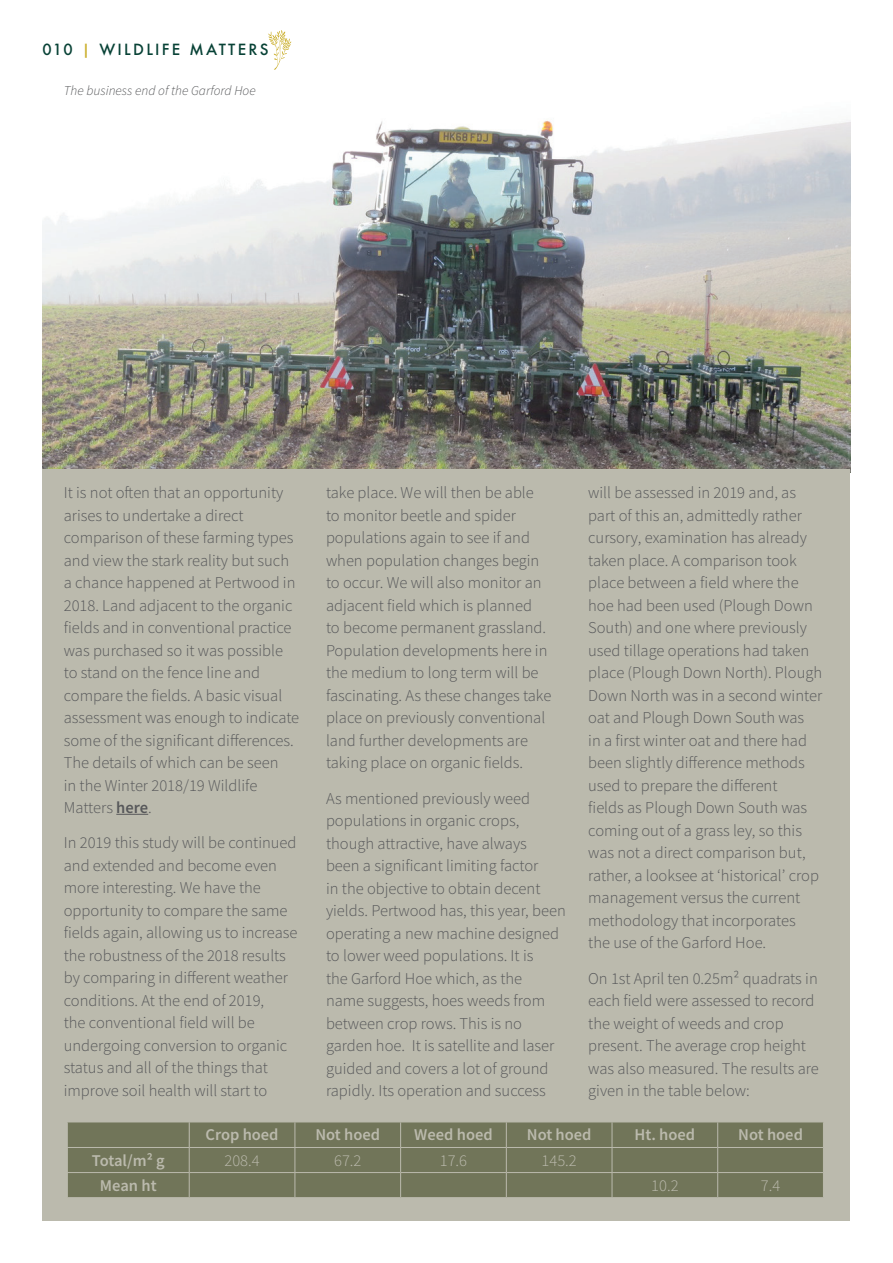
<style>
.page{position:relative;width:893px;height:1263px;background:#fff}
.page>*{position:absolute;margin:0;border:0;box-sizing:border-box;transform-origin:0 0}
.t1{font:300 16.5px/22.5px "Source Sans Pro";color:#57585a}
.t2{font:600 16.5px "Source Sans Pro";color:#bbbaad}
.t3{font:300 16.5px "Source Sans Pro";color:#bbbaad}
.t4{font:500 15px "Futura";letter-spacing:.15em;color:#084236}
.t5{font:italic 300 13.5px "Source Sans Pro";color:#57585a}
.s1{color:#ccb132}
.s2{font-weight:600}
</style>
<div class="page">
<img style="left:43px;top:120px;width:807px;height:349px">
<div style="left:43px;top:469px;width:807px;height:751px;background:#bbbaad"></div>
<hr style="left:116px;top:814px;width:32px;height:1px;background:#57585a">
<div style="left:68px;top:1122px;width:755px;height:75px;background:#717559"></div>
<hr style="left:67px;top:1147px;width:122px;height:1px;background:#bbbaad">
<hr style="left:189px;top:1147px;width:106px;height:1px;background:#bbbaad">
<hr style="left:295px;top:1147px;width:106px;height:1px;background:#bbbaad">
<hr style="left:401px;top:1147px;width:105px;height:1px;background:#bbbaad">
<hr style="left:506px;top:1147px;width:106px;height:1px;background:#bbbaad">
<hr style="left:612px;top:1147px;width:106px;height:1px;background:#bbbaad">
<hr style="left:718px;top:1147px;width:106px;height:1px;background:#bbbaad">
<hr style="left:67px;top:1172px;width:122px;height:1px;background:#bbbaad">
<svg style="left:67px;top:1122px;width:1px;height:25px"></svg>
<hr style="left:189px;top:1172px;width:106px;height:1px;background:#bbbaad">
<svg style="left:189px;top:1122px;width:1px;height:75px"></svg>
<hr style="left:295px;top:1172px;width:106px;height:1px;background:#bbbaad">
<svg style="left:295px;top:1122px;width:1px;height:75px"></svg>
<hr style="left:401px;top:1172px;width:105px;height:1px;background:#bbbaad">
<svg style="left:400px;top:1122px;width:1px;height:75px"></svg>
<hr style="left:506px;top:1172px;width:106px;height:1px;background:#bbbaad">
<svg style="left:506px;top:1122px;width:1px;height:75px"></svg>
<hr style="left:612px;top:1172px;width:106px;height:1px;background:#bbbaad">
<svg style="left:612px;top:1122px;width:1px;height:75px"></svg>
<hr style="left:718px;top:1172px;width:106px;height:1px;background:#bbbaad">
<div style="left:680px;top:1122px;width:101px;height:75px;background:#717559"></div>
<svg style="left:268px;top:30px;width:23px;height:40px"></svg>
<p class="t4" style="left:43px;top:39px;width:227px">010 <span class="s1">|</span> WILDLIFE MATTERS</p>
<p class="t5" style="left:64px;top:82px;width:193px">The business end of the Garford Hoe</p>
<p class="t1" style="left:64px;top:481px;width:237px">It is not often that an opportunity arises to undertake a direct comparison of these farming types and view the stark reality but such a chance happened at Pertwood in<br>2018. Land adjacent to the organic fields and in conventional practice was purchased so it was possible to stand on the fence line and compare the fields. A basic visual assessment was enough to indicate some of the significant differences.<br>The details of which can be seen<br>in the Winter 2018/19 Wildlife<br>Matters <span class="s2">here</span>.</p>
<p class="t1" style="left:64px;top:832px;width:235px">In 2019 this study will be continued and extended and become even more interesting. We have the opportunity to compare the same fields again, allowing us to increase the robustness of the 2018 results by comparing in different weather conditions. At the end of 2019,<br>the conventional field will be undergoing conversion to organic status and all of the things that improve soil health will start to</p>
<p class="t1" style="left:326px;top:481px;width:227px">take place. We will then be able to monitor beetle and spider populations again to see if and when population changes begin to occur. We will also monitor an adjacent field which is planned<br>to become permanent grassland.<br>Population developments here in the medium to long term will be fascinating. As these changes take place on previously conventional land further developments are taking place on organic fields.</p>
<p class="t1" style="left:326px;top:787px;width:241px">As mentioned previously weed populations in organic crops, though attractive, have always<br>been a significant limiting factor<br>in the objective to obtain decent yields. Pertwood has, this year, been operating a new machine designed to lower weed populations. It is<br>the Garford Hoe which, as the<br>name suggests, hoes weeds from between crop rows. This is no garden hoe. It is satellite and laser guided and covers a lot of ground rapidly. Its operation and success</p>
<p class="t1" style="left:588px;top:482px;width:236px">will be assessed in 2019 and, as part of this an, admittedly rather cursory, examination has already taken place. A comparison took place between a field where the hoe had been used (Plough Down<br>South) and one where previously used tillage operations had taken place (Plough Down North). Plough<br>Down North was in a second winter oat and Plough Down South was<br>in a first winter oat and there had been slightly difference methods used to prepare the different<br>fields as Plough Down South was coming out of a grass ley, so this was not a direct comparison but, rather, a looksee at ‘historical’ crop management versus the current methodology that incorporates<br>the use of the Garford Hoe.</p>
<p class="t1" style="left:588px;top:967px;width:232px">On 1st April ten 0.25m² quadrats in each field were assessed to record the weight of weeds and crop present. The average crop height was also measured. The results are given in the table below:</p>
<p class="t2" style="left:206px;top:1124px;width:75px">Crop hoed</p>
<p class="t2" style="left:315px;top:1124px;width:66px">Not hoed</p>
<p class="t2" style="left:414px;top:1124px;width:80px">Weed hoed</p>
<p class="t2" style="left:527px;top:1124px;width:66px">Not hoed</p>
<p class="t2" style="left:635px;top:1124px;width:62px">Ht. hoed</p>
<p class="t2" style="left:738px;top:1124px;width:66px">Not hoed</p>
<p class="t2" style="left:92px;top:1149px;width:74px">Total/m² g</p>
<p class="t3" style="left:224px;top:1150px;width:37px">208.4</p>
<p class="t3" style="left:334px;top:1150px;width:29px">67.2</p>
<p class="t3" style="left:440px;top:1150px;width:29px">17.6</p>
<p class="t3" style="left:542px;top:1150px;width:37px">145.2</p>
<p class="t2" style="left:100px;top:1174px;width:58px">Mean ht</p>
<p class="t3" style="left:651px;top:1175px;width:29px">10.2</p>
<p class="t3" style="left:761px;top:1175px;width:21px">7.4</p>
</div>
